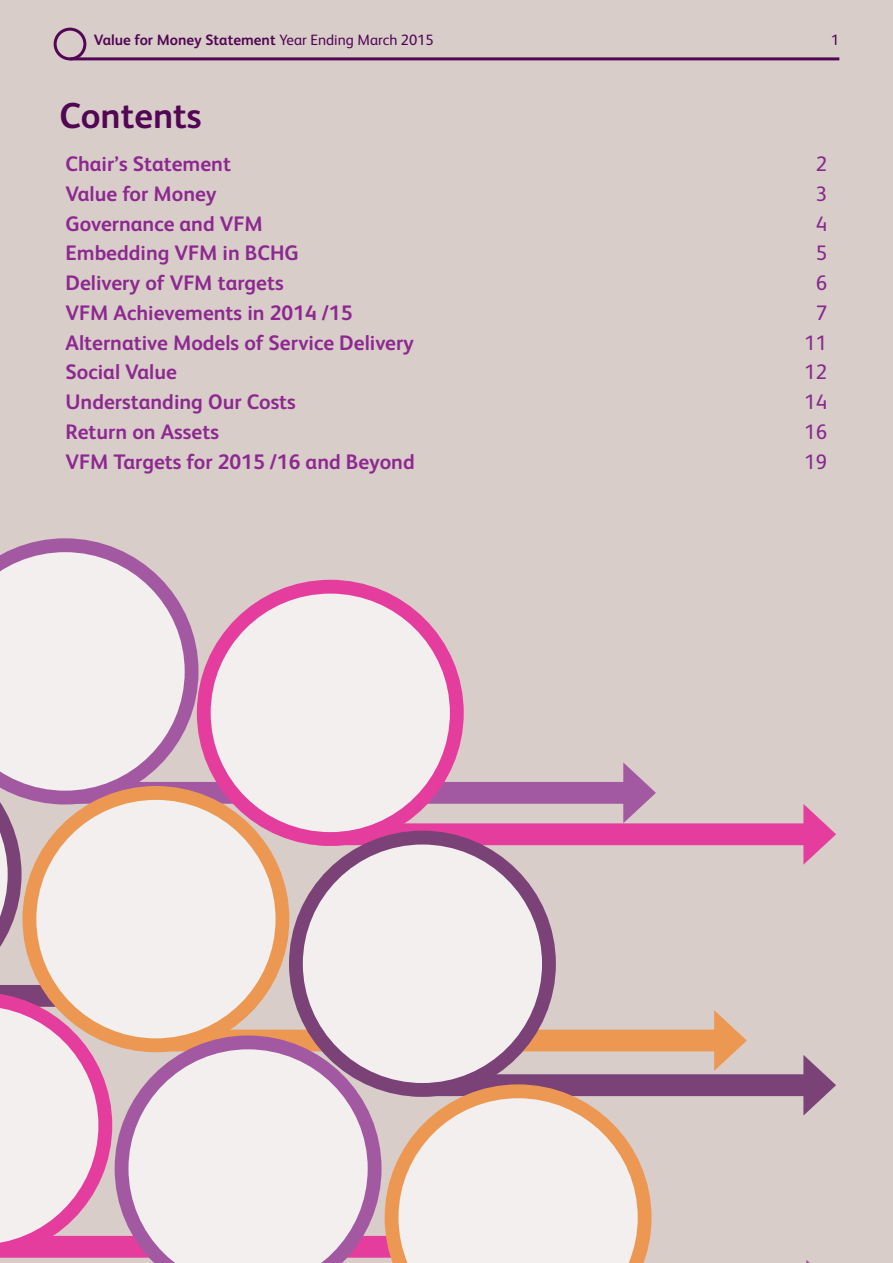
<style>
.page{position:relative;width:893px;height:1263px;background:#d8cdc9}
.page>*{position:absolute;margin:0;border:0;box-sizing:border-box;transform-origin:0 0}
.t1{font:700 36px "FS Albert Pro";color:#520654}
.t2{font:700 21px "FS Albert Pro";color:#8d2890}
.t3{font:21px "FS Albert Pro";color:#882890}
.t4{font:700 15px "FS Albert Pro";color:#520654}
.t5{font:15px "FS Albert Pro";color:#520654}
.s1{font-weight:400}
</style>
<div class="page">
<svg style="left:223px;top:1010px;width:21px;height:16px"></svg>
<svg style="left:199px;top:782px;width:424px;height:22px;fill:#a359a1"></svg>
<svg style="left:623px;top:762px;width:33px;height:61px"></svg>
<svg style="left:0;top:538px;width:199px;height:255px"></svg>
<div style="left:318px;top:823px;width:498px;height:22px;background:#e53d9e"></div>
<svg style="left:803px;top:804px;width:33px;height:61px"></svg>
<svg style="left:204px;top:587px;width:253px;height:252px;fill:#f3efee"></svg>
<div style="left:197px;top:580px;width:267px;height:266px;border:14px solid #ec008c;border-radius:50%"></div>
<div style="left:144px;top:1029px;width:582px;height:22px;background:#ec9853"></div>
<svg style="left:714px;top:1010px;width:33px;height:61px"></svg>
<div style="left:29px;top:793px;width:253px;height:252px;background:#f3efee;border-radius:50%"></div>
<div style="left:22px;top:786px;width:267px;height:266px;border:14px solid #f58220;border-radius:50%"></div>
<div style="left:410px;top:1074px;width:406px;height:22px;background:#7a4277"></div>
<svg style="left:803px;top:1055px;width:33px;height:60px"></svg>
<svg style="left:296px;top:837px;width:253px;height:253px;fill:#f3efee"></svg>
<div style="left:289px;top:831px;width:267px;height:266px;border:14px solid #520654;border-radius:50%"></div>
<svg style="left:0;top:741px;width:112px;height:517px"></svg>
<svg style="left:115px;top:1035px;width:267px;height:228px"></svg>
<svg style="left:385px;top:1084px;width:266px;height:179px"></svg>
<div style="left:54px;top:28px;width:32px;height:32px;border:3px solid #520654;border-radius:50%"></div>
<hr style="left:70px;top:57px;width:769px;height:3px;background:#520654">
<p class="t4" style="left:94px;top:29px;width:341px">Value for Money Statement <span class="s1">Year Ending March 2015</span></p>
<p class="t5" style="left:831px;top:29px;width:10px">1</p>
<h1 class="t1" style="left:60px;top:90px;width:144px">Contents</h1>
<p class="t2" style="left:66px;top:149px;width:167px">Chair’s Statement</p>
<p class="t3" style="left:816px;top:149px;width:13px">2</p>
<p class="t2" style="left:66px;top:179px;width:153px">Value for Money</p>
<p class="t3" style="left:816px;top:179px;width:13px">3</p>
<p class="t2" style="left:66px;top:209px;width:199px">Governance and VFM</p>
<p class="t3" style="left:816px;top:208px;width:13px">4</p>
<p class="t2" style="left:66px;top:238px;width:235px">Embedding VFM in BCHG</p>
<p class="t3" style="left:816px;top:238px;width:13px">5</p>
<p class="t2" style="left:66px;top:268px;width:220px">Delivery of VFM targets</p>
<p class="t3" style="left:816px;top:268px;width:13px">6</p>
<p class="t2" style="left:66px;top:298px;width:288px">VFM Achievements in 2014 /15</p>
<p class="t3" style="left:816px;top:298px;width:13px">7</p>
<p class="t2" style="left:66px;top:328px;width:350px">Alternative Models of Service Delivery</p>
<p class="t3" style="left:804px;top:327px;width:25px">11</p>
<p class="t2" style="left:66px;top:357px;width:113px">Social Value</p>
<p class="t3" style="left:804px;top:357px;width:25px">12</p>
<p class="t2" style="left:66px;top:387px;width:232px">Understanding Our Costs</p>
<p class="t3" style="left:804px;top:387px;width:25px">14</p>
<p class="t2" style="left:66px;top:417px;width:155px">Return on Assets</p>
<p class="t3" style="left:804px;top:417px;width:25px">16</p>
<p class="t2" style="left:66px;top:447px;width:351px">VFM Targets for 2015 /16 and Beyond</p>
<p class="t3" style="left:804px;top:446px;width:25px">19</p>
</div>
